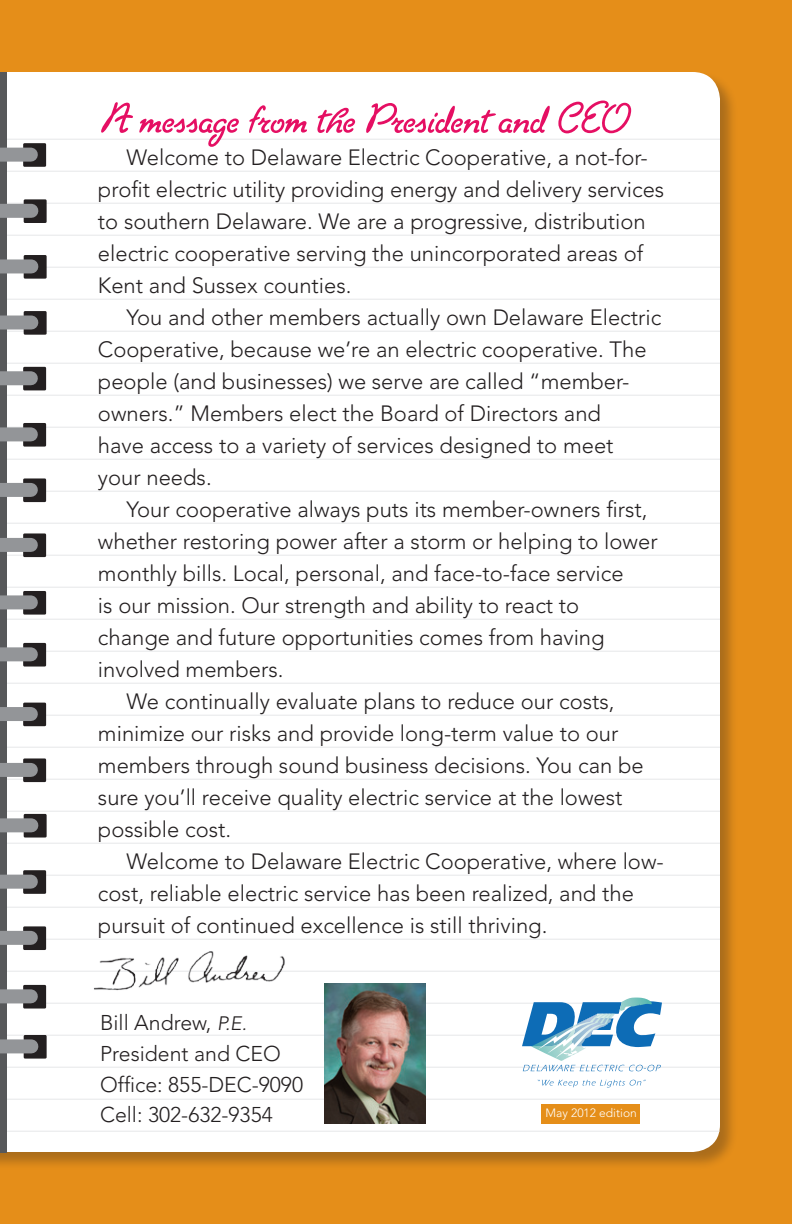
<style>
.page{position:relative;width:792px;height:1224px;background:#e58e19}
.page>*{position:absolute;margin:0;border:0;box-sizing:border-box;transform-origin:0 0}
.t1{font:50px "French Letters";color:#e50f63}
.t2{font:300 22px/32px "Avenir";color:#231f20}
.t3{font:300 21.2px "Avenir";color:#231f20}
.t4{font:300 12px "Avenir";color:#fff}
.s1{font-style:italic;font-size:19.4px}
</style>
<div class="page">
<div style="left:0;top:71px;width:738px;height:1099px;background:#231f20;opacity:.3"></div>
<div style="left:6px;top:72px;width:714px;height:1080px;background:#fff"></div>
<hr style="left:0;top:139px;width:720px;height:1px;background:#e6e7e9">
<hr style="left:0;top:171px;width:720px;height:1px;background:#e6e7e9">
<hr style="left:0;top:203px;width:720px;height:1px;background:#e6e7e9">
<hr style="left:0;top:235px;width:720px;height:1px;background:#e6e7e9">
<hr style="left:0;top:267px;width:720px;height:1px;background:#e6e7e9">
<hr style="left:0;top:299px;width:720px;height:1px;background:#e6e7e9">
<hr style="left:0;top:331px;width:720px;height:1px;background:#e6e7e9">
<hr style="left:0;top:363px;width:720px;height:1px;background:#e6e7e9">
<hr style="left:0;top:395px;width:720px;height:1px;background:#e6e7e9">
<hr style="left:0;top:427px;width:720px;height:1px;background:#e6e7e9">
<hr style="left:0;top:459px;width:720px;height:1px;background:#e6e7e9">
<hr style="left:0;top:491px;width:720px;height:1px;background:#e6e7e9">
<hr style="left:0;top:523px;width:720px;height:1px;background:#e6e7e9">
<hr style="left:0;top:555px;width:720px;height:1px;background:#e6e7e9">
<hr style="left:0;top:587px;width:720px;height:1px;background:#e6e7e9">
<hr style="left:0;top:619px;width:720px;height:1px;background:#e6e7e9">
<hr style="left:0;top:651px;width:720px;height:1px;background:#e6e7e9">
<hr style="left:0;top:683px;width:720px;height:1px;background:#e6e7e9">
<hr style="left:0;top:715px;width:720px;height:1px;background:#e6e7e9">
<hr style="left:0;top:747px;width:720px;height:1px;background:#e6e7e9">
<hr style="left:0;top:779px;width:720px;height:1px;background:#e6e7e9">
<hr style="left:0;top:811px;width:720px;height:1px;background:#e6e7e9">
<hr style="left:0;top:843px;width:720px;height:1px;background:#e6e7e9">
<hr style="left:0;top:875px;width:720px;height:1px;background:#e6e7e9">
<hr style="left:0;top:907px;width:720px;height:1px;background:#e6e7e9">
<hr style="left:0;top:939px;width:720px;height:1px;background:#e6e7e9">
<hr style="left:0;top:971px;width:720px;height:1px;background:#e6e7e9">
<hr style="left:0;top:1003px;width:720px;height:1px;background:#e6e7e9">
<hr style="left:0;top:1035px;width:720px;height:1px;background:#e6e7e9">
<hr style="left:0;top:1067px;width:720px;height:1px;background:#e6e7e9">
<hr style="left:0;top:1099px;width:720px;height:1px;background:#e6e7e9">
<hr style="left:0;top:1131px;width:720px;height:1px;background:#e6e7e9">
<div style="left:0;top:72px;width:6px;height:1080px;background:#57585a"></div>
<svg style="left:23px;top:143px;width:23px;height:24px"></svg>
<div style="left:0;top:148px;width:31px;height:14px;background:#939598"></div>
<svg style="left:24px;top:199px;width:23px;height:24px"></svg>
<div style="left:0;top:204px;width:31px;height:14px;background:#939598"></div>
<svg style="left:24px;top:255px;width:23px;height:24px"></svg>
<div style="left:0;top:259px;width:31px;height:14px;background:#939598"></div>
<svg style="left:24px;top:311px;width:23px;height:24px"></svg>
<div style="left:0;top:316px;width:31px;height:14px;background:#939598"></div>
<svg style="left:23px;top:367px;width:23px;height:23px"></svg>
<div style="left:0;top:371px;width:31px;height:14px;background:#939598"></div>
<svg style="left:23px;top:423px;width:23px;height:24px"></svg>
<div style="left:0;top:427px;width:31px;height:14px;background:#939598"></div>
<svg style="left:23px;top:478px;width:23px;height:24px"></svg>
<div style="left:0;top:483px;width:31px;height:14px;background:#939598"></div>
<svg style="left:23px;top:533px;width:23px;height:24px"></svg>
<div style="left:0;top:538px;width:31px;height:14px;background:#939598"></div>
<svg style="left:23px;top:591px;width:23px;height:24px"></svg>
<div style="left:0;top:595px;width:31px;height:14px;background:#939598"></div>
<svg style="left:23px;top:643px;width:23px;height:24px"></svg>
<div style="left:0;top:647px;width:31px;height:14px;background:#939598"></div>
<svg style="left:23px;top:703px;width:23px;height:23px"></svg>
<div style="left:0;top:707px;width:31px;height:14px;background:#939598"></div>
<svg style="left:23px;top:758px;width:23px;height:24px"></svg>
<div style="left:0;top:763px;width:31px;height:14px;background:#939598"></div>
<svg style="left:24px;top:814px;width:23px;height:24px"></svg>
<div style="left:0;top:818px;width:31px;height:14px;background:#939598"></div>
<svg style="left:23px;top:870px;width:23px;height:24px"></svg>
<div style="left:0;top:875px;width:31px;height:14px;background:#939598"></div>
<svg style="left:23px;top:926px;width:23px;height:24px"></svg>
<div style="left:0;top:931px;width:31px;height:14px;background:#939598"></div>
<svg style="left:23px;top:985px;width:23px;height:24px"></svg>
<div style="left:0;top:989px;width:31px;height:14px;background:#939598"></div>
<svg style="left:24px;top:1035px;width:23px;height:24px"></svg>
<div style="left:0;top:1039px;width:31px;height:14px;background:#939598"></div>
<div style="left:541px;top:1104px;width:98px;height:20px;background:#e58e19"></div>
<img style="left:324px;top:984px;width:102px;height:139px">
<img style="left:90px;top:948px;width:198px;height:46px">
<svg style="left:538px;top:1080px;width:108px;height:7px"></svg>
<svg style="left:522px;top:998px;width:140px;height:73px;background:#9dc4de"></svg>
<p class="t1" style="left:102px;top:91px;width:528px">A message from the President and CEO</p>
<p class="t2" style="left:98px;top:141px;width:568px;text-indent:29px">Welcome to Delaware Electric Cooperative, a not-for&shy;profit electric utility providing energy and delivery services to southern Delaware. We are a progressive, distribution electric cooperative serving the unincorporated areas of Kent and Sussex counties.</p>
<p class="t2" style="left:98px;top:301px;width:565px;text-indent:29px">You and other members actually own Delaware Electric Cooperative, because we’re an electric cooperative. The people (and businesses) we serve are called “member&shy;owners.” Members elect the Board of Directors and<br>have access to a variety of services designed to meet your needs.</p>
<p class="t2" style="left:98px;top:493px;width:561px;text-indent:29px">Your cooperative always puts its member-owners first, whether restoring power after a storm or helping to lower monthly bills. Local, personal, and face-to-face service<br>is our mission. Our strength and ability to react to<br>change and future opportunities comes from having involved members.</p>
<p class="t2" style="left:98px;top:685px;width:547px;text-indent:29px">We continually evaluate plans to reduce our costs, minimize our risks and provide long-term value to our members through sound business decisions. You can be sure you’ll receive quality electric service at the lowest possible cost.</p>
<p class="t2" style="left:98px;top:845px;width:567px;text-indent:29px">Welcome to Delaware Electric Cooperative, where low&shy;cost, reliable electric service has been realized, and the pursuit of continued excellence is still thriving.</p>
<p class="t3" style="left:100px;top:1010px;width:148px">Bill Andrew, <span class="s1">P.E.</span></p>
<p class="t3" style="left:100px;top:1041px;width:182px">President and CEO</p>
<p class="t3" style="left:100px;top:1072px;width:205px">Office: 855-DEC-9090</p>
<p class="t3" style="left:100px;top:1103px;width:174px">Cell: 302-632-9354</p>
<p class="t4" style="left:546px;top:1105px;width:93px">May 2012 edition</p>
</div>
